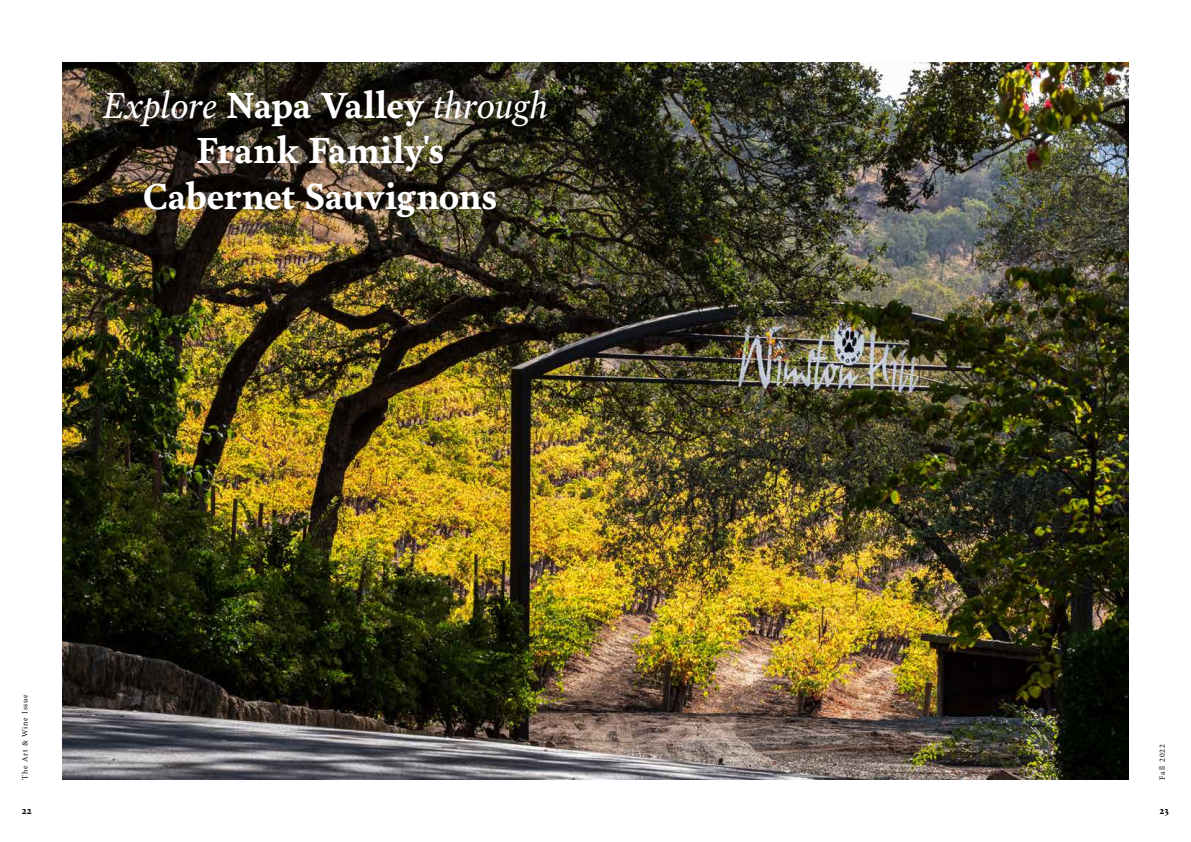
<style>
.page{position:relative;width:1191px;height:842px;background:#fff}
.page>*{position:absolute;margin:0;border:0;box-sizing:border-box;transform-origin:0 0}
.t1{font:700 35.7px/45.7px "Garvis Pro";letter-spacing:-.01em;color:#fff;text-align:center}
.t2{font:700 9px "Garvis Pro";color:#000}
.t3{font:8px "Minion Pro";letter-spacing:.1em;color:#000}
.s1{font-weight:400;font-style:italic}
</style>
<div class="page">
<img style="left:62px;top:62px;width:1066px;height:718px">
<p class="t1" style="left:104px;top:81px;width:446px"><span class="s1">Explore</span> Napa Valley <span class="s1">through<br></span>Frank Family's<br>Cabernet Sauvignons</p>
<p class="t3" style="left:19px;top:780px;width:87px;rotate:-90deg">The Art &amp; Wine Issue</p>
<p class="t3" style="left:1157px;top:780px;width:37px;rotate:-90deg">Fall 2022</p>
<p class="t2" style="left:22px;top:804px;width:11px">22</p>
<p class="t2" style="left:1159px;top:804px;width:11px">23</p>
</div>
